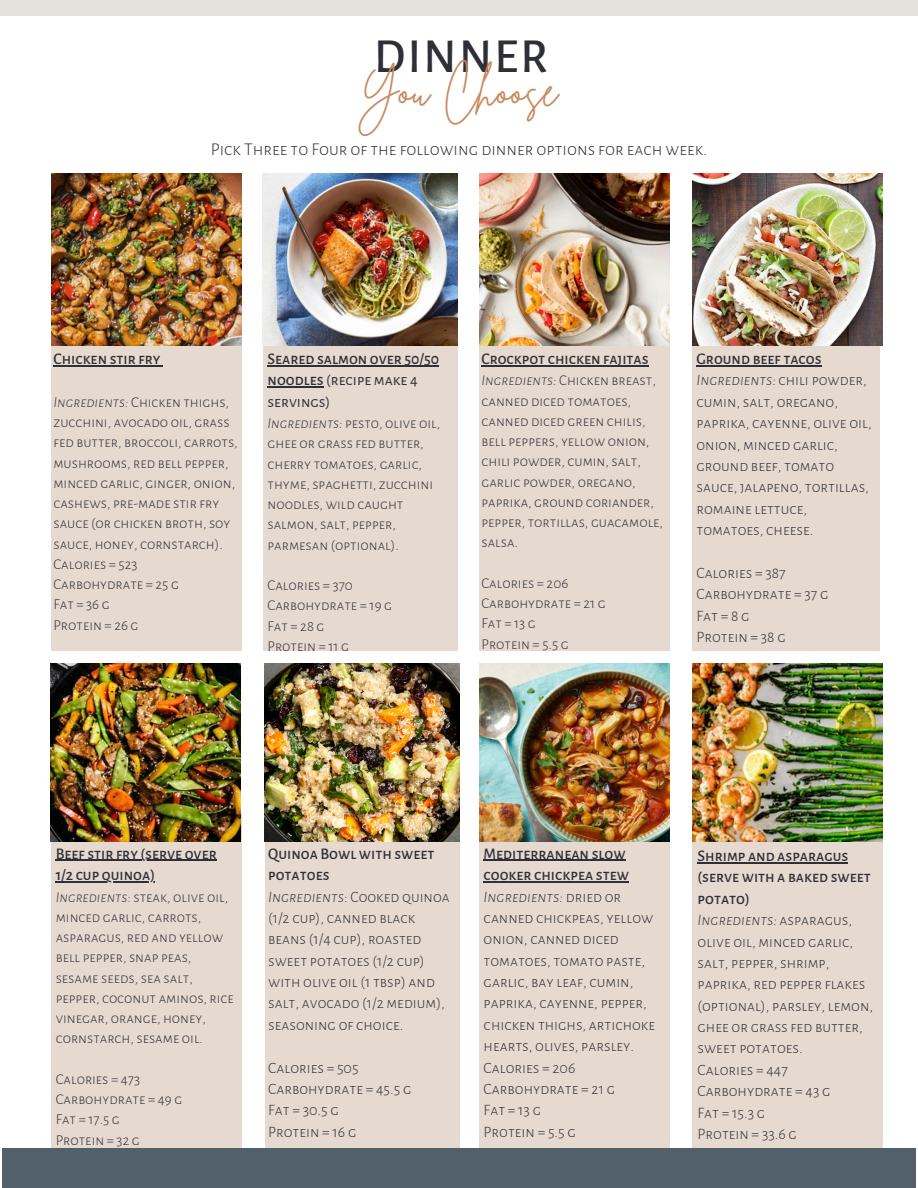
<style>
.page{position:relative;width:918px;height:1188px;background:#fff}
.page>*{position:absolute;margin:0;border:0;box-sizing:border-box;transform-origin:0 0}
.t1{font:500 48px "Alegreya Sans SC";letter-spacing:.05em;color:#2f3037}
.t2{font:45px "Brittany Signature";color:#c78a5d}
.t3{font:300 18px "Alegreya Sans SC";color:#2f3037}
.t4{font:300 15.9px/21.3px "Alegreya Sans SC";color:#2f3037}
.t5{font:500 15.9px/21.3px "Alegreya Sans SC";color:#2f3037}
.t6{font:300 15px/20.2px "Alegreya Sans SC";color:#2f3037}
.s1{font-style:italic}
.s2{font-weight:400}
.s3{font-weight:500}
</style>
<div class="page">
<div style="left:2px;top:1148px;width:914px;height:40px;background:#51606b"></div>
<div style="left:0;top:0;width:918px;height:16px;background:#e3e2dd"></div>
<div style="left:51px;top:346px;width:190px;height:305px;background:#e6d9cf"></div>
<img style="left:51px;top:174px;width:190px;height:172px">
<div style="left:263px;top:346px;width:194px;height:305px;background:#e6d9cf"></div>
<img style="left:263px;top:174px;width:194px;height:172px">
<div style="left:479px;top:346px;width:191px;height:305px;background:#e6d9cf"></div>
<img style="left:479px;top:174px;width:191px;height:172px">
<div style="left:51px;top:813px;width:190px;height:334px;background:#e6d9cf"></div>
<img style="left:51px;top:664px;width:190px;height:177px">
<div style="left:265px;top:813px;width:195px;height:334px;background:#e6d9cf"></div>
<img style="left:265px;top:664px;width:195px;height:177px">
<div style="left:479px;top:813px;width:191px;height:334px;background:#e6d9cf"></div>
<img style="left:479px;top:664px;width:191px;height:177px">
<img style="left:692px;top:174px;width:191px;height:172px">
<div style="left:692px;top:813px;width:191px;height:334px;background:#e6d9cf"></div>
<img style="left:692px;top:664px;width:191px;height:177px">
<div style="left:692px;top:346px;width:188px;height:305px;background:#e6d9cf"></div>
<hr style="left:53px;top:365px;width:107px;height:1px;background:#2f3037">
<hr style="left:482px;top:365px;width:167px;height:1px;background:#2f3037">
<hr style="left:268px;top:365px;width:171px;height:1px;background:#2f3037">
<hr style="left:268px;top:387px;width:56px;height:1px;background:#2f3037">
<hr style="left:56px;top:860px;width:161px;height:1px;background:#2f3037">
<hr style="left:56px;top:881px;width:99px;height:1px;background:#2f3037">
<hr style="left:484px;top:860px;width:142px;height:1px;background:#2f3037">
<hr style="left:484px;top:881px;width:145px;height:1px;background:#2f3037">
<hr style="left:696px;top:365px;width:126px;height:1px;background:#2f3037">
<hr style="left:698px;top:862px;width:150px;height:1px;background:#2f3037">
<h1 class="t1" style="left:374px;top:34px;width:175px">DINNER</h1>
<h2 class="t2" style="left:356px;top:61px;width:203px">You Choose</h2>
<p class="t3" style="left:211px;top:140px;width:498px">Pick Three to Four of the following dinner options for each week.</p>
<p class="t5" style="left:53px;top:349px;width:108px">Chicken stir fry</p>
<p class="t6" style="left:53px;top:392px;width:186px"><span class="s1">Ingredients:</span> Chicken thighs, zucchini, avocado oil, grass fed butter, broccoli, carrots, mushrooms, red bell pepper, minced garlic, ginger, onion, cashews, pre-made stir fry sauce (or chicken broth, soy sauce, honey, cornstarch).<br>Calories = 523<br>Carbohydrate = 25 g<br>Fat=36g<br>Protein = 26 g</p>
<p class="t5" style="left:268px;top:349px;width:173px">Seared salmon over 50/50 noodles <span class="s2">(recipe make 4 servings)</span></p>
<p class="t6" style="left:268px;top:414px;width:174px"><span class="s1">Ingredients:</span> pesto, olive oil, ghee or grass fed butter, cherry tomatoes, garlic, thyme, spaghetti, zucchini noodles, wild caught salmon, salt, pepper, parmesan (optional).</p>
<p class="t6" style="left:268px;top:576px;width:126px">Calories = 370<br>Carbohydrate = 19 g<br>Fat=28g<br>Protein = 11 g</p>
<p class="t5" style="left:482px;top:349px;width:169px">Crockpot chicken fajitas</p>
<p class="t6" style="left:482px;top:371px;width:183px"><span class="s1">Ingredients:</span> Chicken breast, canned diced tomatoes, canned diced green chilis, bell peppers, yellow onion, chili powder, cumin, salt, garlic powder, oregano, paprika, ground coriander, pepper, tortillas, guacamole, salsa.</p>
<p class="t6" style="left:482px;top:573px;width:126px">Calories = 206<br>Carbohydrate = 21 g<br>Fat=13g<br>Protein = 5.5 g</p>
<p class="t4" style="left:696px;top:349px;width:177px"><span class="s3">Ground beef tacos<br></span><span class="s1">Ingredients:</span> chili powder, cumin, salt, oregano, paprika, cayenne, olive oil, onion, minced garlic, ground beef, tomato sauce, jalapeno, tortillas, romaine lettuce, tomatoes, cheese.</p>
<p class="t4" style="left:696px;top:562px;width:133px">Calories = 387<br>Carbohydrate = 37 g<br>Fat=8g<br>Protein = 38 g</p>
<p class="t5" style="left:56px;top:843px;width:163px">Beef stir fry (serve over<br>1/2 cup quinoa)</p>
<p class="t6" style="left:56px;top:887px;width:180px"><span class="s1">Ingredients</span>: steak, olive oil, minced garlic, carrots, asparagus, red and yellow bell pepper, snap peas, sesame seeds, sea salt, pepper, coconut aminos, rice vinegar, orange, honey, cornstarch, sesame oil.</p>
<p class="t6" style="left:56px;top:1069px;width:128px">Calories = 473<br>Carbohydrate = 49 g<br>Fat = 17.5 g<br>Protein = 32 g</p>
<p class="t4" style="left:268px;top:843px;width:183px"><span class="s3">Quinoa Bowl with sweet potatoes<br></span><span class="s1">Ingredients</span>: Cooked quinoa (1/2 cup), canned black beans (1/4 cup), roasted sweet potatoes (1/2 cup) with olive oil (1 tbsp) and salt, avocado (1/2 medium), seasoning of choice.</p>
<p class="t4" style="left:268px;top:1057px;width:145px">Calories = 505<br>Carbohydrate = 45.5 g<br>Fat = 30.5 g<br>Protein = 16 g</p>
<p class="t4" style="left:484px;top:843px;width:173px"><span class="s3">Mediterranean slow cooker chickpea stew<br></span><span class="s1">Ingredients:</span> dried or canned chickpeas, yellow onion, canned diced tomatoes, tomato paste, garlic, bay leaf, cumin, paprika, cayenne, pepper, chicken thighs, artichoke hearts, olives, parsley.<br>Calories = 206<br>Carbohydrate = 21 g<br>Fat=13g<br>Protein = 5.5 g</p>
<p class="t4" style="left:698px;top:846px;width:177px"><span class="s3">Shrimp and asparagus (serve with a baked sweet potato)<br></span><span class="s1">Ingredients:</span> asparagus, olive oil, minced garlic, salt, pepper, shrimp, paprika, red pepper flakes (optional), parsley, lemon, ghee or grass fed butter, sweet potatoes.<br>Calories = 447<br>Carbohydrate = 43 g<br>Fat = 15.3 g<br>Protein = 33.6 g</p>
</div>
